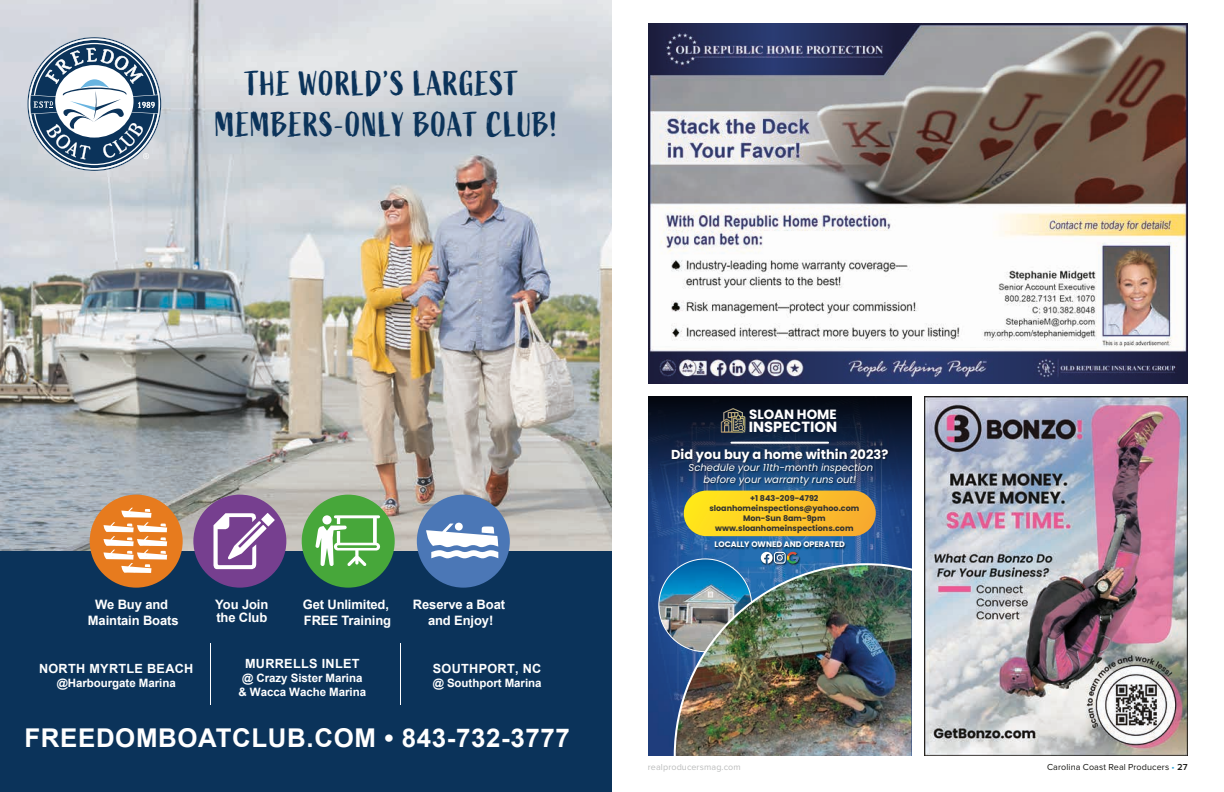
<style>
.page{position:relative;width:1224px;height:792px;background:#fff}
.page>*{position:absolute;margin:0;border:0;box-sizing:border-box;transform-origin:0 0}
.t1{font:34.2px/41px "Active";letter-spacing:.025em;color:#0b335a;text-align:center}
.t2{font:700 25.9px "Arial";letter-spacing:.025em;color:#fff}
.t3{font:700 14.7px "Poppins";color:#fff}
.t4{font:700 13.4px "Poppins";color:#fff}
.t5{font:700 13px/16.3px "Arial";letter-spacing:-.01em;color:#fff;text-align:center}
.t6{font:700 13px "Poppins";color:#fff}
.t7{font:700 12.7px "Arial";letter-spacing:.025em;color:#fff}
.t8{font:700 11.5px/13.8px "Arial";letter-spacing:-.005em;color:#fff;text-align:center}
.t9{font:italic 10px/12.1px "Poppins";color:#fff;text-align:center}
.t10{font:9px "Proxima Nova";letter-spacing:.01em;color:#171713}
.t11{font:9px "Proxima Nova";letter-spacing:.01em;color:#bbbcbc}
.t12{font:700 8px/10.1px "Poppins";color:#313231;text-align:center}
.t13{font:700 8px "Poppins";color:#fff}
.s1{color:#31a5d9}
.s2{font-weight:600}
</style>
<div class="page">
<img style="left:0;top:0;width:612px;height:552px">
<div style="left:0;top:552px;width:612px;height:240px;background:#0b335a"></div>
<svg style="left:27px;top:37px;width:134px;height:134px"></svg>
<div style="left:90px;top:495px;width:93px;height:93px;background:#e77b1e;border-radius:50%"></div>
<svg style="left:104px;top:508px;width:63px;height:65px"></svg>
<div style="left:193px;top:495px;width:93px;height:93px;background:#763f8f;border-radius:50%"></div>
<svg style="left:213px;top:513px;width:54px;height:56px"></svg>
<svg style="left:261px;top:513px;width:14px;height:13px"></svg>
<div style="left:302px;top:495px;width:93px;height:93px;background:#47a73a;border-radius:50%"></div>
<svg style="left:316px;top:515px;width:64px;height:51px"></svg>
<div style="left:417px;top:495px;width:93px;height:93px;background:#4b77b6;border-radius:50%"></div>
<svg style="left:426px;top:524px;width:72px;height:34px"></svg>
<hr style="left:210px;top:644px;width:1px;height:61px;background:#fff">
<hr style="left:400px;top:644px;width:1px;height:61px;background:#fff">
<img style="left:648px;top:502px;width:264px;height:254px">
<svg style="left:648px;top:396px;width:264px;height:106px;background:#0d1b33"></svg>
<img style="left:659px;top:559px;width:93px;height:93px;border-radius:46px">
<hr style="left:731px;top:442px;width:97px;height:2px;background:#fff">
<img style="left:674px;top:563px;width:238px;height:193px">
<img style="left:759px;top:565px;width:43px;height:2px">
<img style="left:707px;top:408px;width:54px;height:25px">
<img style="left:669px;top:447px;width:223px;height:118px">
<img style="left:648px;top:24px;width:540px;height:360px">
<img style="left:924px;top:396px;width:264px;height:360px">
<h1 class="t1" style="left:215px;top:65px;width:343px">THE WORLD’S LARGEST<br>MEMBERS-ONLY BOAT CLUB!</h1>
<h3 class="t5" style="left:88px;top:596px;width:92px">We Buy and<br>Maintain Boats</h3>
<h3 class="t5" style="left:215px;top:599px;width:55px;line-height:12.4px;text-align:left">You Join the Club</h3>
<h3 class="t5" style="left:303px;top:596px;width:90px;text-align:left">Get Unlimited,<br>FREE Training</h3>
<h3 class="t5" style="left:413px;top:596px;width:94px">Reserve a Boat and Enjoy!</h3>
<h3 class="t7" style="left:39px;top:659px;width:156px">NORTH MYRTLE BEACH</h3>
<h3 class="t8" style="left:57px;top:676px;width:121px">@Harbourgate Marina</h3>
<h3 class="t7" style="left:245px;top:654px;width:116px">MURRELLS INLET</h3>
<h3 class="t8" style="left:239px;top:671px;width:129px">@ Crazy Sister Marina &amp; Wacca Wache Marina</h3>
<h3 class="t7" style="left:433px;top:659px;width:110px">SOUTHPORT, NC</h3>
<h3 class="t8" style="left:433px;top:676px;width:110px">@ Southport Marina</h3>
<h2 class="t2" style="left:24px;top:720px;width:547px">FREEDOMBOATCLUB.COM • 843-732-3777</h2>
<h3 class="t4" style="left:749px;top:406px;width:89px">SLOAN HOME</h3>
<h3 class="t3" style="left:749px;top:419px;width:90px">INSPECTION</h3>
<h3 class="t6" style="left:671px;top:447px;width:219px">Did you buy a home within 2023?</h3>
<p class="t9" style="left:689px;top:462px;width:186px">Schedule your 11th-month inspection before your warranty runs out!</p>
<p class="t12" style="left:709px;top:493px;width:151px">+1 843-209-4792 sloanhomeinspections@yahoo.com<br>Mon-Sun 8am-9pm www.sloanhomeinspections.com</p>
<p class="t13" style="left:715px;top:540px;width:132px">LOCALLY OWNED AND OPERATED</p>
<p class="t11" style="left:648px;top:762px;width:94px">realproducersmag.com</p>
<p class="t10" style="left:1047px;top:762px;width:142px">Carolina Coast Real Producers <span class="s1">•</span> <span class="s2">27</span></p>
</div>
